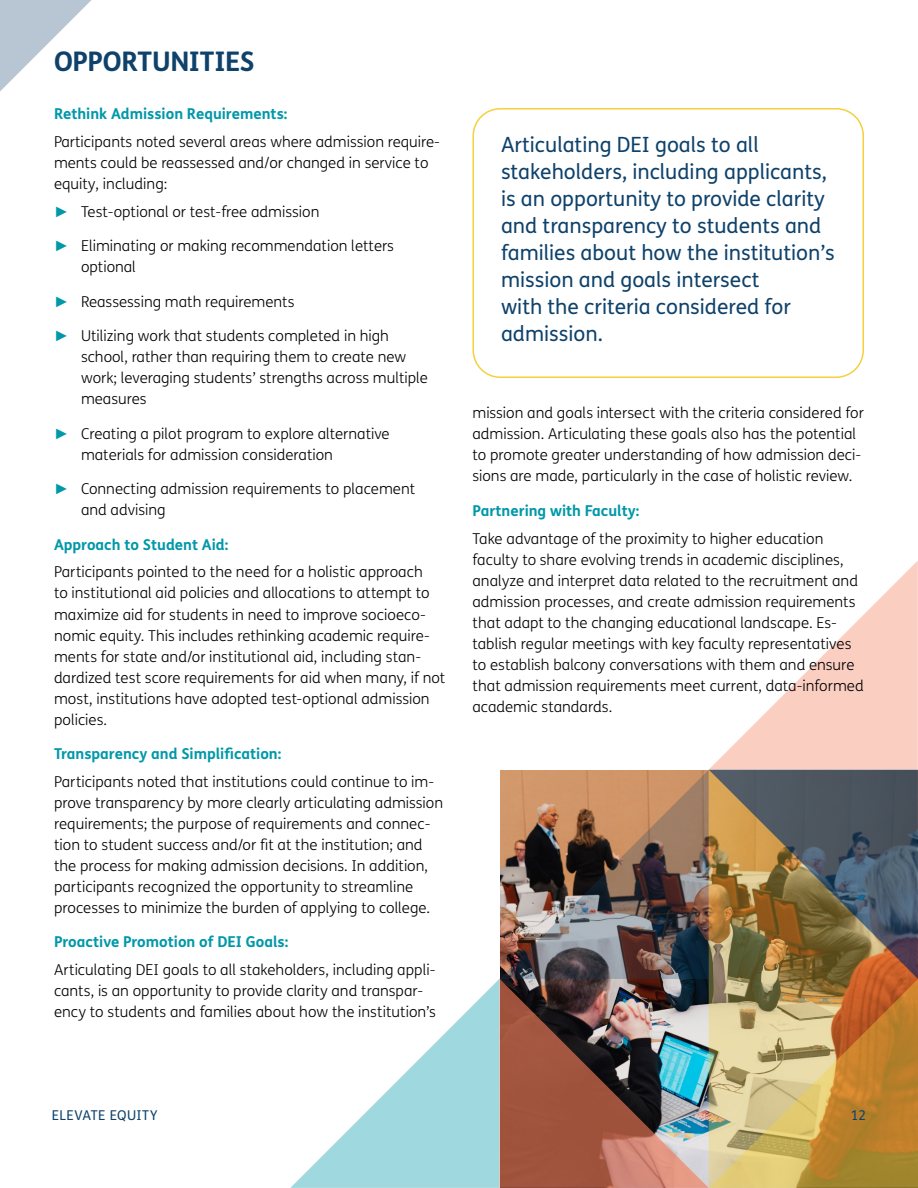
<style>
.page{position:relative;width:918px;height:1188px;background:#fff}
.page>*{position:absolute;margin:0;border:0;box-sizing:border-box;transform-origin:0 0}
.t1{font:700 27px "FS Me";letter-spacing:-.01em;color:#0f426b}
.t2{font:21px/27px "FS Me";color:#0f426b}
.t3{font:300 15px/21px "FS Me";color:#000}
.t4{font:700 15px "FS Me";color:#0198a9}
.t5{font:13.5px "FS Me";letter-spacing:.02em;color:#0f426b}
.s1{font-family:"Arial";font-weight:400;color:#0198a9}
</style>
<div class="page">
<svg style="left:709px;top:561px;width:209px;height:209px;fill:#fbd1c9"></svg>
<img style="left:500px;top:770px;width:209px;height:209px">
<svg style="left:290px;top:979px;width:209px;height:209px"></svg>
<img style="left:500px;top:979px;width:209px;height:209px">
<img style="left:709px;top:770px;width:209px;height:418px">
<div style="left:472px;top:108px;width:392px;height:270px;border:2px solid #f4d03e;border-radius:27px"></div>
<svg style="left:0;top:0;width:91px;height:91px"></svg>
<h1 class="t1" style="left:54px;top:41px;width:202px">OPPORTUNITIES</h1>
<p class="t4" style="left:54px;top:102px;width:235px">Rethink Admission Requirements:</p>
<p class="t3" style="left:54px;top:131px;width:387px">Participants noted several areas where admission require&shy;ments could be reassessed and/or changed in service to equity, including:</p>
<p class="t3" style="left:54px;top:201px;width:267px"><span class="s1">►</span> Test-optional or test-free admission</p>
<p class="t3" style="left:81px;top:235px;width:315px;text-indent:-27px"><span class="s1">►</span> Eliminating or making recommendation letters optional</p>
<p class="t3" style="left:54px;top:291px;width:242px"><span class="s1">►</span> Reassessing math requirements</p>
<p class="t3" style="left:81px;top:325px;width:349px;text-indent:-27px"><span class="s1">►</span> Utilizing work that students completed in high school, rather than requiring them to create new work; leveraging students’ strengths across multiple measures</p>
<p class="t3" style="left:81px;top:423px;width:310px;text-indent:-27px"><span class="s1">►</span> Creating a pilot program to explore alternative materials for admission consideration</p>
<p class="t3" style="left:81px;top:478px;width:336px;text-indent:-27px"><span class="s1">►</span> Connecting admission requirements to placement and advising</p>
<p class="t4" style="left:54px;top:533px;width:176px">Approach to Student Aid:</p>
<p class="t3" style="left:54px;top:561px;width:393px">Participants pointed to the need for a holistic approach<br>to institutional aid policies and allocations to attempt to maximize aid for students in need to improve socioeco&shy;nomic equity. This includes rethinking academic require&shy;ments for state and/or institutional aid, including stan&shy;dardized test score requirements for aid when many, if not most, institutions have adopted test-optional admission policies.</p>
<p class="t4" style="left:54px;top:742px;width:229px">Transparency and Simplification:</p>
<p class="t3" style="left:54px;top:771px;width:391px">Participants noted that institutions could continue to im&shy;prove transparency by more clearly articulating admission requirements; the purpose of requirements and connec&shy;tion to student success and/or fit at the institution; and the process for making admission decisions. In addition, participants recognized the opportunity to streamline processes to minimize the burden of applying to college.</p>
<p class="t4" style="left:54px;top:930px;width:236px">Proactive Promotion of DEI Goals:</p>
<p class="t3" style="left:54px;top:959px;width:383px">Articulating DEI goals to all stakeholders, including appli&shy;cants, is an opportunity to provide clarity and transpar&shy;ency to students and families about how the institution’s</p>
<p class="t2" style="left:501px;top:131px;width:335px">Articulating DEI goals to all stakeholders, including applicants, is an opportunity to provide clarity and transparency to students and families about how the institution’s mission and goals intersect<br>with the criteria considered for admission.</p>
<p class="t3" style="left:472px;top:402px;width:393px">mission and goals intersect with the criteria considered for admission. Articulating these goals also has the potential to promote greater understanding of how admission deci&shy;sions are made, particularly in the case of holistic review.</p>
<p class="t4" style="left:472px;top:499px;width:168px">Partnering with Faculty:</p>
<p class="t3" style="left:472px;top:527px;width:393px">Take advantage of the proximity to higher education faculty to share evolving trends in academic disciplines, analyze and interpret data related to the recruitment and admission processes, and create admission requirements that adapt to the changing educational landscape. Es&shy;tablish regular meetings with key faculty representatives to establish balcony conversations with them and ensure that admission requirements meet current, data-informed academic standards.</p>
<p class="t5" style="left:52px;top:1106px;width:107px">ELEVATE EQUITY</p>
<p class="t5" style="left:851px;top:1106px;width:17px">12</p>
</div>
